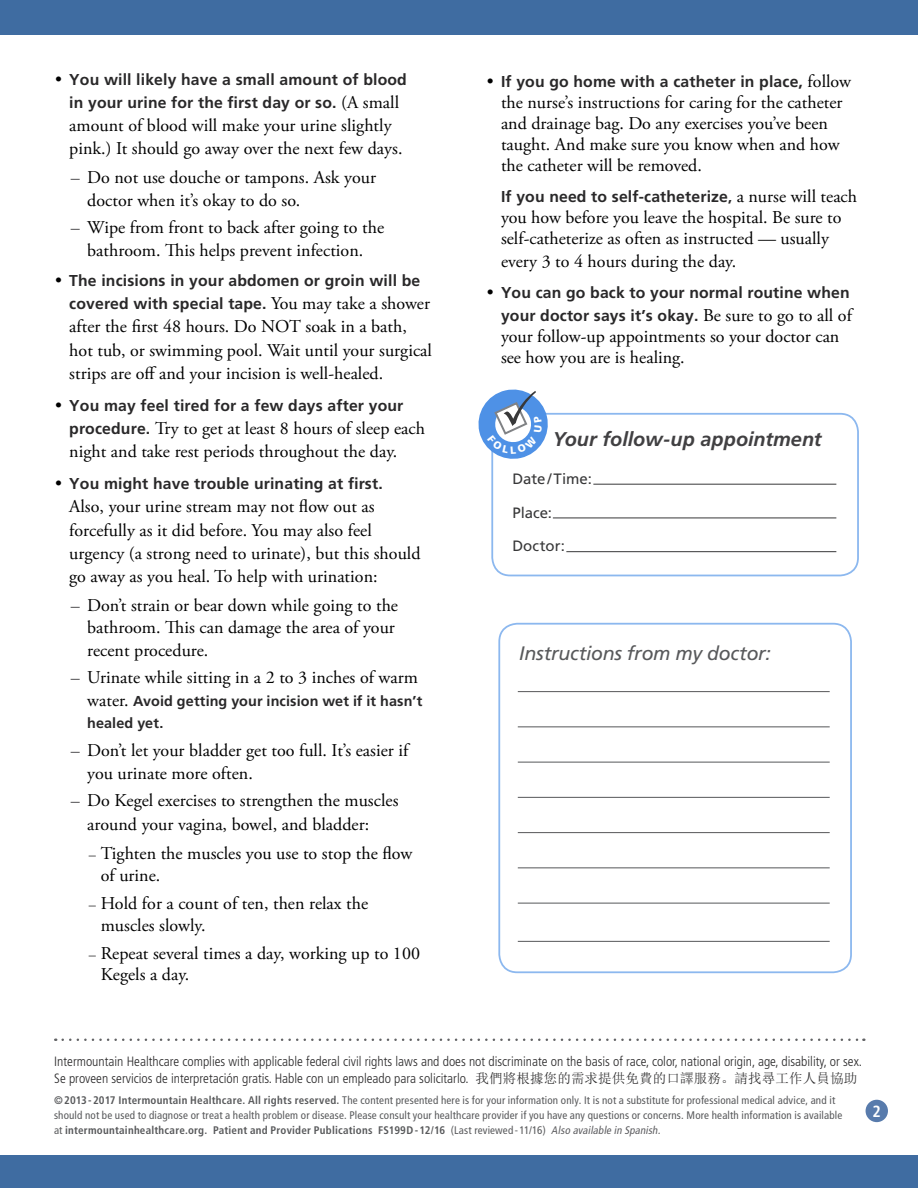
<style>
.page{position:relative;width:918px;height:1188px;background:#fff}
.page>*{position:absolute;margin:0;border:0;box-sizing:border-box;transform-origin:0 0}
.Opening_paragraph{font:italic 700 19.8px "Frutiger LT Std";color:#414042}
.Level_1__h2{font:italic 19.5px "Frutiger LT Std";letter-spacing:-.015em;color:#58595b}
.Level_1_-_tight_1{font:18px/23.2px "Adobe Garamond Pro";color:#000}
.Page_Number{font:700 condensed 16.2px "Frutiger LT Std";color:#fff}
.Level_1_-_tight_1-2{font:700 15.75px/23.2px "Frutiger LT Std";letter-spacing:.01em;color:#292829;text-align:right}
.Main_table{font:15px "Frutiger LT Std";letter-spacing:.005em;color:#383839}
.t1{font:700 14.4px/22.5px "Frutiger LT Std";letter-spacing:.005em;color:#292829}
.t2{font:300 condensed 13.5px/16.5px "Frutiger LT Std";color:#292829}
.Footer___h6{font:condensed 10.95px/15px "Frutiger LT Std";letter-spacing:.015em;color:#58595b}
.s1{font-family:"Adobe Garamond Pro";font-weight:400;font-size:18px;color:#000}
.s2{color:#414042}
.s3{font-family:"Frutiger LT Std";font-weight:700;font-size:15.75px;color:#292829}
.s4{font-size:14.4px;color:#292829}
.s5{font-size:14.25px}
.s6{font-family:"Sim Sun";font-weight:400;font-stretch:normal}
.s7{font-weight:700}
.s8{font-style:italic;color:#5d5d60}
</style>
<div class="page">
<div style="left:0;top:0;width:918px;height:35px;background:#3f6ca1"></div>
<div style="left:0;top:1156px;width:918px;height:32px;background:#3f6ca1"></div>
<div style="left:866px;top:1100px;width:22px;height:22px;background:#587bac;border-radius:50%"></div>
<svg style="left:63px;top:1039px;width:801px;height:2px"></svg>
<div style="left:498px;top:623px;width:354px;height:350px;border:2px solid #8cb8ef;border-radius:18px"></div>
<hr style="left:518px;top:691px;width:312px;height:1px;background:#58595b">
<hr style="left:518px;top:726px;width:312px;height:1px;background:#58595b">
<hr style="left:518px;top:762px;width:312px;height:1px;background:#58595b">
<hr style="left:518px;top:797px;width:312px;height:1px;background:#58595b">
<hr style="left:518px;top:832px;width:312px;height:1px;background:#58595b">
<hr style="left:518px;top:867px;width:312px;height:1px;background:#58595b">
<hr style="left:518px;top:903px;width:312px;height:1px;background:#58595b">
<hr style="left:518px;top:941px;width:312px;height:1px;background:#58595b">
<div style="left:491px;top:413px;width:368px;height:163px;border:2px solid #8cb8ef;border-radius:18px"></div>
<hr style="left:593px;top:484px;width:243px;height:1px;background:#383839">
<hr style="left:553px;top:518px;width:283px;height:1px;background:#383839">
<hr style="left:566px;top:551px;width:270px;height:1px;background:#383839">
<svg style="left:478px;top:389px;width:73px;height:73px"></svg>
<p class="Level_1_-_tight_1-2" style="left:55px;top:68px;width:353px;text-align:center"><span class="s1">•</span> You will likely have a small amount of blood in your urine for the first day or so. <span class="s1">(A small</span></p>
<p class="Level_1_-_tight_1" style="left:69px;top:114px;width:335px">amount of blood will make your urine slightly pink.) It should go away over the next few days.</p>
<p class="Level_1_-_tight_1" style="left:87px;top:167px;width:290px;line-height:22.5px;text-indent:-16px"><span class="s2">–</span> Do not use douche or tampons. Ask your doctor when it’s okay to do so.</p>
<p class="Level_1_-_tight_1" style="left:71px;top:216px;width:315px;text-align:center"><span class="s2">–</span> Wipe from front to back after going to the bathroom. This helps prevent infection.</p>
<p class="Level_1_-_tight_1-2" style="left:69px;top:269px;width:362px;text-align:left;text-indent:-14px"><span class="s1">•</span> The incisions in your abdomen or groin will be covered with special tape. <span class="s1">You may take a shower</span></p>
<p class="Level_1_-_tight_1" style="left:69px;top:316px;width:364px">after the first 48 hours. Do NOT soak in a bath, hot tub, or swimming pool. Wait until your surgical strips are off and your incision is well-healed.</p>
<p class="Level_1_-_tight_1-2" style="left:55px;top:394px;width:350px"><span class="s1">•</span> You may feel tired for a few days after your</p>
<p class="Level_1_-_tight_1" style="left:69px;top:417px;width:357px"><span class="s3">procedure.</span> Try to get at least 8 hours of sleep each night and take rest periods throughout the day.</p>
<p class="Level_1_-_tight_1-2" style="left:55px;top:472px;width:329px"><span class="s1">•</span> You might have trouble urinating at first.</p>
<p class="Level_1_-_tight_1" style="left:69px;top:496px;width:353px">Also, your urine stream may not flow out as forcefully as it did before. You may also feel urgency (a strong need to urinate), but this should go away as you heal. To help with urination:</p>
<p class="Level_1_-_tight_1" style="left:87px;top:594px;width:312px;line-height:22.5px;text-indent:-16px"><span class="s2">–</span> Don’t strain or bear down while going to the bathroom. This can damage the area of your recent procedure.</p>
<p class="Level_1_-_tight_1" style="left:71px;top:667px;width:349px"><span class="s2">–</span> Urinate while sitting in a 2 to 3 inches of warm</p>
<p class="t1" style="left:87px;top:690px;width:337px"><span class="s1">water.</span> Avoid getting your incision wet if it hasn’t healed yet.</p>
<p class="Level_1_-_tight_1" style="left:87px;top:740px;width:323px;line-height:22.5px;text-indent:-16px"><span class="s2">–</span> Don’t let your bladder get too full. It’s easier if you urinate more often.</p>
<p class="Level_1_-_tight_1" style="left:87px;top:790px;width:313px;text-indent:-16px"><span class="s2">–</span> Do Kegel exercises to strengthen the muscles around your vagina, bowel, and bladder:</p>
<p class="Level_1_-_tight_1" style="left:101px;top:843px;width:313px;line-height:21.8px;text-indent:-12px"><span class="s4">–</span> Tighten the muscles you use to stop the flow of urine.</p>
<p class="Level_1_-_tight_1" style="left:101px;top:893px;width:269px;line-height:21.8px;text-indent:-12px"><span class="s4">–</span> Hold for a count of ten, then relax the muscles slowly.</p>
<p class="Level_1_-_tight_1" style="left:101px;top:943px;width:321px;line-height:21.8px;text-indent:-12px"><span class="s4">–</span> Repeat several times a day, working up to 100<br>Kegels a day.</p>
<p class="Level_1_-_tight_1-2" style="left:487px;top:70px;width:366px"><span class="s1">•</span> If you go home with a catheter in place, <span class="s1">follow</span></p>
<p class="Level_1_-_tight_1" style="left:501px;top:92px;width:343px;line-height:21px">the nurse’s instructions for caring for the catheter and drainage bag. Do any exercises you’ve been taught. And make sure you know when and how the catheter will be removed.</p>
<p class="Level_1_-_tight_1-2" style="left:501px;top:185px;width:358px">If you need to self-catheterize<span class="s5">,</span> <span class="s1">a nurse will teach</span></p>
<p class="Level_1_-_tight_1" style="left:501px;top:207px;width:342px;line-height:21.8px">you how before you leave the hospital. Be sure to self-catheterize as often as instructed — usually every 3 to 4 hours during the day.</p>
<p class="Level_1_-_tight_1-2" style="left:487px;top:281px;width:367px;line-height:22.5px"><span class="s1">•</span> You can go back to your normal routine when your doctor says it’s okay. <span class="s1">Be sure to go to all of</span></p>
<p class="Level_1_-_tight_1" style="left:501px;top:326px;width:340px;line-height:21px">your follow-up appointments so your doctor can see how you are is healing.</p>
<p class="Opening_paragraph" style="left:553px;top:428px;width:270px">Your follow-up appointment</p>
<p class="Main_table" style="left:512px;top:470px;width:81px">Date/Time:</p>
<p class="Main_table" style="left:512px;top:504px;width:41px">Place:</p>
<p class="Main_table" style="left:512px;top:537px;width:54px">Doctor:</p>
<p class="Level_1__h2" style="left:519px;top:641px;width:253px">Instructions from my doctor:</p>
<p class="t2" style="left:54px;top:1053px;width:809px">Intermountain Healthcare complies with applicable federal civil rights laws and does not discriminate on the basis of race, color, national origin, age, disability, or sex.<br>Se proveen servicios de interpretación gratis. Hable con un empleado para solicitarlo. <span class="s6">我們將根據您的需求提供免費的口譯服務。請找尋工作人員協助</span></p>
<p class="Footer___h6" style="left:54px;top:1093px;width:790px"><span class="s7">©2013-2017 Intermountain Healthcare. All rights reserved.</span> The content presented here is for your information only. It is not a substitute for professional medical advice, and it should not be used to diagnose or treat a health problem or disease. Please consult your healthcare provider if you have any questions or concerns. More health information is available at <span class="s7">intermountainhealthcare.org. Patient and Provider Publications FS199D-12/16</span> (Last reviewed-11/16) <span class="s8">Also available in Spanish.</span></p>
<p class="Page_Number" style="left:873px;top:1101px;width:10px">2</p>
</div>
